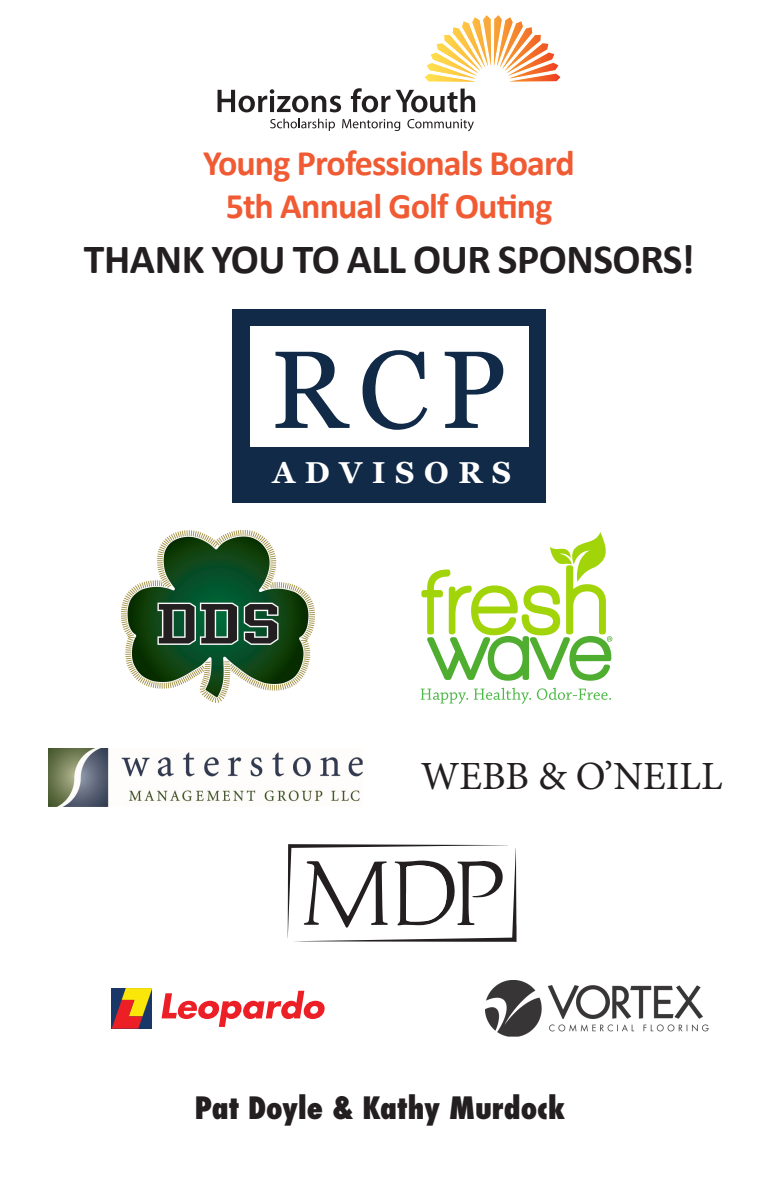
<style>
.page{position:relative;width:778px;height:1181px;background:#fff}
.page>*{position:absolute;margin:0;border:0;box-sizing:border-box;transform-origin:0 0}
.t1{font:109.84px "Georgia";color:#102a48}
.t2{font:700 41.6px "Calibri";letter-spacing:-.01em;color:#231f20}
.t3{font:40px "Minion Pro";color:#231f20}
.t4{font:700 36px/43.2px "Calibri";letter-spacing:-.025em;color:#f15b34;text-align:center}
.t5{font:700 30.04px "Georgia";letter-spacing:.32em;color:#fff}
.t6{font:800 condensed 30px "Futura";color:#231f20}
</style>
<div class="page">
<svg style="left:270px;top:119px;width:65px;height:12px"></svg>
<svg style="left:342px;top:119px;width:58px;height:12px"></svg>
<svg style="left:407px;top:119px;width:67px;height:12px"></svg>
<svg style="left:436px;top:15px;width:112px;height:58px"></svg>
<svg style="left:217px;top:89px;width:124px;height:23px"></svg>
<svg style="left:351px;top:88px;width:124px;height:24px"></svg>
<div style="left:232px;top:309px;width:313px;height:194px;background:#102a48"></div>
<div style="left:250px;top:327px;width:278px;height:120px;background:#fff"></div>
<svg style="left:287px;top:844px;width:229px;height:98px"></svg>
<svg style="left:420px;top:688px;width:48px;height:16px"></svg>
<svg style="left:474px;top:688px;width:57px;height:16px"></svg>
<svg style="left:537px;top:688px;width:74px;height:12px"></svg>
<svg style="left:421px;top:532px;width:191px;height:149px"></svg>
<img style="left:121px;top:530px;width:193px;height:173px">
<svg style="left:161px;top:991px;width:163px;height:36px"></svg>
<svg style="left:112px;top:988px;width:40px;height:40px"></svg>
<img style="left:49px;top:749px;width:313px;height:57px">
<img style="left:485px;top:980px;width:224px;height:56px">
<p class="t4" style="left:203px;top:141px;width:373px">Young Professionals Board<br>5th Annual Golf Outing</p>
<p class="t2" style="left:84px;top:233px;width:612px">THANK YOU TO ALL OUR SPONSORS!</p>
<p class="t1" style="left:270px;top:310px;width:238px">RCP</p>
<p class="t5" style="left:272px;top:453px;width:240px">ADVISORS</p>
<p class="t3" style="left:420px;top:750px;width:303px">WEBB &amp; O’NEILL</p>
<p class="t6" style="left:195px;top:1088px;width:372px">Pat Doyle &amp; Kathy Murdock</p>
</div>
